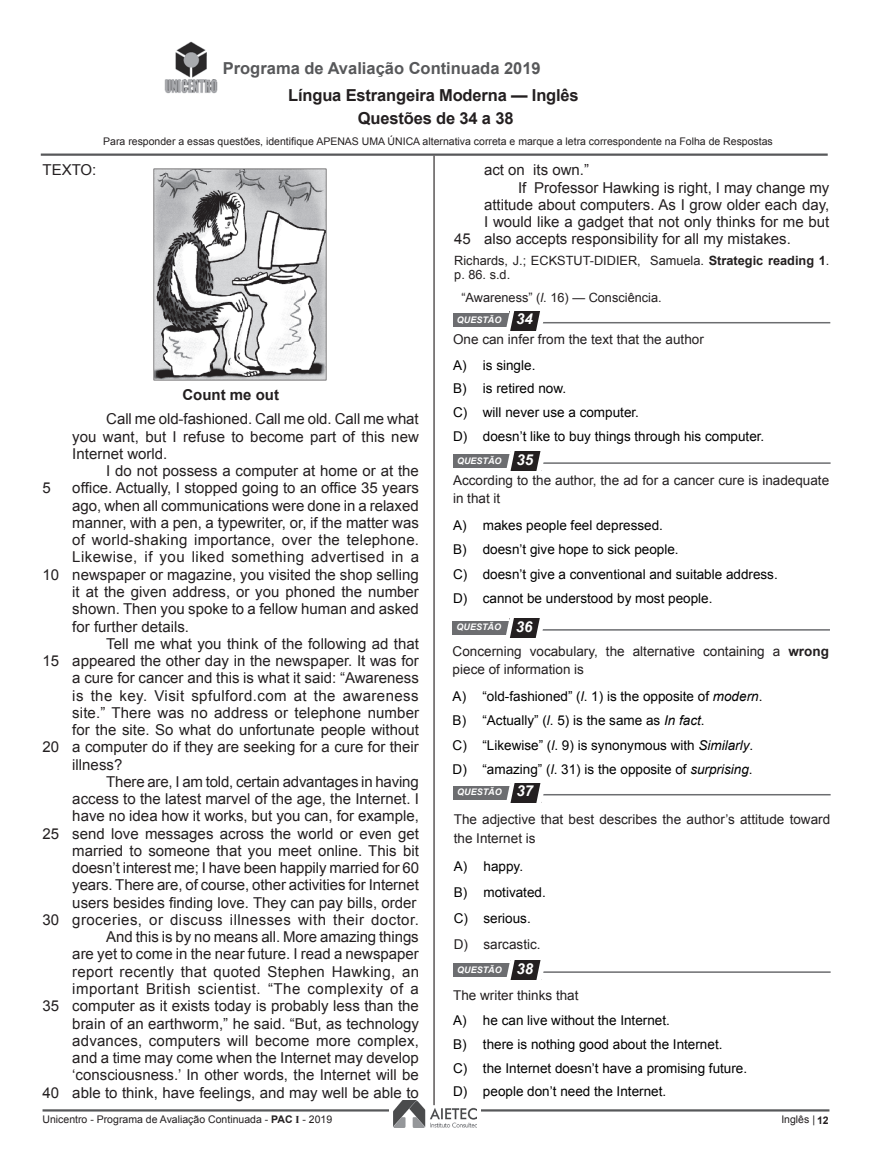
<style>
.page{position:relative;width:872px;height:1170px;background:#fff}
.page>*{position:absolute;margin:0;border:0;box-sizing:border-box;transform-origin:0 0}
.t1{font:700 16.5px/22.5px "Arial";letter-spacing:-.01em;color:#231f20;text-align:center}
.t2{font:700 16.5px "Arial";color:#57585a}
.t3{font:15px/17.2px "Arial";color:#231f20;text-align:justify}
.t4{font:15px "Arial";letter-spacing:.03em;color:#231f20}
.t5{font:15px "Arial";letter-spacing:.035em;color:#231f20}
.t6{font:15px "Arial";letter-spacing:.02em;color:#231f20}
.t7{font:700 15px "Arial";color:#231f20}
.t8{font:13.5px/23.7px "Arial";color:#000}
.t9{font:13.5px/18px "Arial";color:#231f20}
.t10{font:12.75px/14.2px "Arial";color:#231f20}
.t11{font:10.5px "Arial";color:#231f20}
.t12{font:italic 700 9px "Arial";color:#fff}
.s1{font-weight:700}
.s2{font-style:italic}
.s3{font-size:15px}
.s4{font-family:"Times New Roman";font-weight:700}
</style>
<div class="page">
<hr style="left:43px;top:1109px;width:786px;height:2px;background:#57585a">
<div style="left:389px;top:1105px;width:91px;height:11px;background:#fff"></div>
<img style="left:394px;top:1100px;width:82px;height:27px">
<hr style="left:41px;top:153px;width:786px;height:3px;background:#57585a">
<hr style="left:433px;top:156px;width:1px;height:949px;background:#231f20">
<img style="left:164px;top:41px;width:54px;height:52px">
<div style="left:453px;top:313px;width:85px;height:14px;background:#6c6d70"></div>
<hr style="left:531px;top:322px;width:299px;height:1px;background:#6c6d70">
<div style="left:509px;top:311px;width:32px;height:19px;background:#231f20"></div>
<svg style="left:506px;top:311px;width:15px;height:20px"></svg>
<svg style="left:536px;top:311px;width:9px;height:20px"></svg>
<div style="left:453px;top:454px;width:85px;height:14px;background:#6c6d70"></div>
<hr style="left:531px;top:462px;width:299px;height:2px;background:#6c6d70">
<div style="left:510px;top:451px;width:31px;height:19px;background:#231f20"></div>
<svg style="left:506px;top:451px;width:15px;height:20px"></svg>
<svg style="left:536px;top:451px;width:10px;height:20px"></svg>
<div style="left:453px;top:620px;width:85px;height:14px;background:#6c6d70"></div>
<hr style="left:530px;top:629px;width:300px;height:1px;background:#6c6d70">
<div style="left:509px;top:618px;width:31px;height:19px;background:#231f20"></div>
<svg style="left:504px;top:618px;width:16px;height:20px"></svg>
<svg style="left:535px;top:618px;width:10px;height:20px"></svg>
<div style="left:453px;top:785px;width:85px;height:14px;background:#6c6d70"></div>
<hr style="left:531px;top:793px;width:299px;height:2px;background:#6c6d70">
<div style="left:510px;top:783px;width:31px;height:19px;background:#231f20"></div>
<svg style="left:504px;top:783px;width:17px;height:20px"></svg>
<svg style="left:536px;top:783px;width:10px;height:20px"></svg>
<div style="left:453px;top:962px;width:85px;height:14px;background:#6c6d70"></div>
<hr style="left:531px;top:971px;width:299px;height:1px;background:#6c6d70">
<div style="left:510px;top:960px;width:31px;height:19px;background:#231f20"></div>
<svg style="left:504px;top:960px;width:17px;height:20px"></svg>
<svg style="left:536px;top:960px;width:10px;height:20px"></svg>
<img style="left:154px;top:168px;width:172px;height:213px">
<p class="t2" style="left:223px;top:58px;width:319px">Programa de Avaliação Continuada 2019</p>
<p class="t1" style="left:288px;top:85px;width:292px">Língua Estrangeira Moderna — Inglês<br>Questões de 34 a 38</p>
<p class="t11" style="left:103px;top:134px;width:671px">Para responder a essas questões, identifique APENAS UMA ÚNICA alternativa correta e marque a letra correspondente na Folha de Respostas</p>
<p class="t3" style="left:43px;top:161px;width:55px">TEXTO:</p>
<p class="t7" style="left:182px;top:384px;width:98px">Count me out</p>
<p class="t3" style="left:72px;top:410px;width:348px;text-indent:34px">Call me old-fashioned. Call me old. Call me what you want, but I refuse to become part of this new Internet world.</p>
<p class="t3" style="left:106px;top:462px;width:314px">I do not possess a computer at home or at the</p>
<p class="t3" style="left:43px;top:479px;width:10px">5</p>
<p class="t3" style="left:72px;top:479px;width:348px">office. Actually, I stopped going to an office 35 years</p>
<p class="t3" style="left:72px;top:497px;width:348px">ago, when all communications were done in a relaxed</p>
<p class="t3" style="left:72px;top:514px;width:348px">manner, with a pen, a typewriter, or, if the matter was</p>
<p class="t3" style="left:72px;top:531px;width:348px">of world-shaking importance, over the telephone.</p>
<p class="t4" style="left:72px;top:547px;width:348px">Likewise, if you liked something advertised in a</p>
<p class="t3" style="left:43px;top:566px;width:378px">10 newspaper or magazine, you visited the shop selling</p>
<p class="t3" style="left:72px;top:583px;width:348px">it at the given address, or you phoned the number</p>
<p class="t3" style="left:72px;top:600px;width:348px">shown. Then you spoke to a fellow human and asked</p>
<p class="t3" style="left:72px;top:617px;width:118px">for further details.</p>
<p class="t3" style="left:106px;top:635px;width:314px">Tell me what you think of the following ad that</p>
<p class="t3" style="left:43px;top:652px;width:378px">15 appeared the other day in the newspaper. It was for</p>
<p class="t3" style="left:72px;top:669px;width:348px">a cure for cancer and this is what it said: “Awareness</p>
<p class="t4" style="left:72px;top:685px;width:348px">is the key. Visit spfulford.com at the awareness</p>
<p class="t3" style="left:72px;top:704px;width:348px">site.” There was no address or telephone number</p>
<p class="t3" style="left:72px;top:721px;width:348px">for the site. So what do unfortunate people without</p>
<p class="t3" style="left:43px;top:738px;width:378px">20 a computer do if they are seeking for a cure for their</p>
<p class="t3" style="left:72px;top:755px;width:52px">illness?</p>
<p class="t3" style="left:106px;top:773px;width:314px">There are, I am told, certain advantages in having</p>
<p class="t3" style="left:72px;top:790px;width:348px">access to the latest marvel of the age, the Internet. I</p>
<p class="t3" style="left:72px;top:807px;width:348px">have no idea how it works, but you can, for example,</p>
<p class="t3" style="left:43px;top:824px;width:378px">25 send love messages across the world or even get</p>
<p class="t3" style="left:72px;top:842px;width:348px">married to someone that you meet online. This bit</p>
<p class="t3" style="left:72px;top:859px;width:348px">doesn’t interest me; I have been happily married for 60</p>
<p class="t3" style="left:72px;top:876px;width:348px">years. There are, of course, other activities for Internet</p>
<p class="t3" style="left:72px;top:893px;width:346px">users besides finding love. They can pay bills, order</p>
<p class="t4" style="left:43px;top:909px;width:378px">30 groceries, or discuss illnesses with their doctor.</p>
<p class="t3" style="left:106px;top:928px;width:314px">And this is by no means all. More amazing things</p>
<p class="t3" style="left:72px;top:945px;width:348px">are yet to come in the near future. I read a newspaper</p>
<p class="t6" style="left:72px;top:961px;width:348px">report recently that quoted Stephen Hawking, an</p>
<p class="t5" style="left:72px;top:978px;width:348px">important British scientist. “The complexity of a</p>
<p class="t3" style="left:43px;top:997px;width:378px">35 computer as it exists today is probably less than the</p>
<p class="t3" style="left:72px;top:1014px;width:348px">brain of an earthworm,” he said. “But, as technology</p>
<p class="t3" style="left:72px;top:1031px;width:348px">advances, computers will become more complex,</p>
<p class="t3" style="left:72px;top:1049px;width:348px">and a time may come when the Internet may develop</p>
<p class="t3" style="left:72px;top:1066px;width:348px">‘consciousness.’ In other words, the Internet will be</p>
<p class="t3" style="left:43px;top:1083px;width:378px">40 able to think, have feelings, and may well be able to</p>
<p class="t3" style="left:484px;top:161px;width:107px">act on its own.”</p>
<p class="t3" style="left:518px;top:179px;width:313px">If Professor Hawking is right, I may change my</p>
<p class="t3" style="left:484px;top:196px;width:347px">attitude about computers. As I grow older each day,</p>
<p class="t3" style="left:484px;top:213px;width:347px">I would like a gadget that not only thinks for me but</p>
<p class="t3" style="left:454px;top:230px;width:338px">45 also accepts responsibility for all my mistakes.</p>
<p class="t10" style="left:454px;top:253px;width:377px">Richards, J.; ECKSTUT-DIDIER, Samuela. <span class="s1">Strategic reading 1</span>. p. 86. s.d.</p>
<p class="t10" style="left:461px;top:290px;width:202px">“Awareness” (<span class="s2">l</span>. 16) — Consciência.</p>
<p class="t9" style="left:453px;top:330px;width:252px">One can infer from the text that the author</p>
<p class="t8" style="left:453px;top:353px;width:313px">A) is single.<br>B) is retired now.<br>C) will never use a computer.<br>D) doesn’t like to buy things through his computer.</p>
<p class="t9" style="left:453px;top:472px;width:378px">According to the author, the ad for a cancer cure is inadequate in that it</p>
<p class="t8" style="left:453px;top:513px;width:326px;line-height:24.5px">A) makes people feel depressed.<br>B) doesn’t give hope to sick people.<br>C) doesn’t give a conventional and suitable address.<br>D) cannot be understood by most people.</p>
<p class="t12" style="left:457px;top:314px;width:77px">QUESTÃO <span class="s3">34</span></p>
<p class="t12" style="left:457px;top:454px;width:77px">QUESTÃO <span class="s3">35</span></p>
<p class="t12" style="left:456px;top:621px;width:77px">QUESTÃO <span class="s3">36</span></p>
<p class="t9" style="left:452px;top:642px;width:378px">Concerning vocabulary, the alternative containing a <span class="s1">wrong </span>piece of information is</p>
<p class="t8" style="left:452px;top:684px;width:311px;line-height:24.5px">A) “old-fashioned” (<span class="s2">l</span>. 1) is the opposite of <span class="s2">modern</span>.<br>B) “Actually” (<span class="s2">l</span>. 5) is the same as <span class="s2">In fact</span>.<br>C) “Likewise” (<span class="s2">l</span>. 9) is synonymous with <span class="s2">Similarly</span>.<br>D) “amazing” (<span class="s2">l</span>. 31) is the opposite of <span class="s2">surprising</span>.</p>
<p class="t9" style="left:454px;top:809px;width:378px;line-height:19.5px">The adjective that best describes the author’s attitude toward the Internet is</p>
<p class="t8" style="left:454px;top:853px;width:94px;line-height:26px">A) happy.<br>B) motivated.<br>C) serious.</p>
<p class="t9" style="left:454px;top:935px;width:88px">D) sarcastic.</p>
<p class="t9" style="left:453px;top:985px;width:127px">The writer thinks that</p>
<p class="t8" style="left:453px;top:1008px;width:295px">A) he can live without the Internet.<br>B) there is nothing good about the Internet.<br>C) the Internet doesn’t have a promising future.<br>D) people don’t need the Internet.</p>
<p class="t12" style="left:457px;top:786px;width:77px">QUESTÃO <span class="s3">37</span></p>
<p class="t12" style="left:457px;top:963px;width:77px">QUESTÃO <span class="s3">38</span></p>
<p class="t11" style="left:43px;top:1112px;width:291px">Unicentro - Programa de Avaliação Continuada - <span class="s1">PAC</span> <span class="s4">I</span> - 2019</p>
<p class="t11" style="left:781px;top:1112px;width:49px">Inglês | <span class="s1">12</span></p>
</div>
